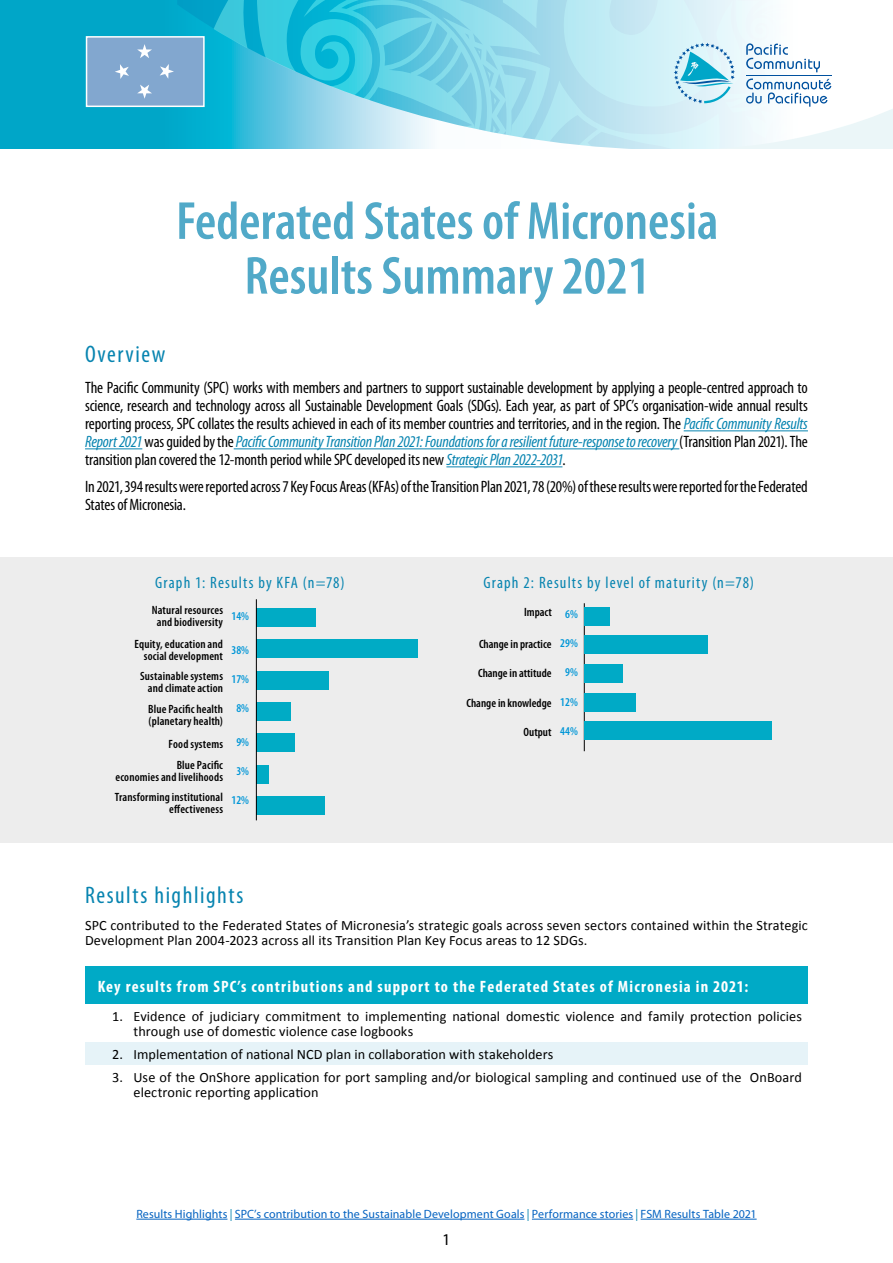
<style>
.page{position:relative;width:893px;height:1263px;background:#fff}
.page>*{position:absolute;margin:0;border:0;box-sizing:border-box;transform-origin:0 0}
.t1{font:600 condensed 54px/54.8px "Myriad Pro";color:#51a9c8;text-align:center}
.t2{font:condensed 24px "Myriad Pro";letter-spacing:.065em;color:#0784b0}
.t3{font:condensed 16.5px/18px "Myriad Pro";letter-spacing:-.01em;color:#000;text-align:justify}
.t4{font:700 condensed 16.5px "Myriad Pro";letter-spacing:.075em;color:#fff}
.t5{font:condensed 16.5px "Myriad Pro";letter-spacing:.07em;color:#0784b0}
.t6{font:16.5px "Myriad Pro";color:#000}
.t7{font:14.25px/15px "Calibri";letter-spacing:.005em;color:#000}
.t8{font:600 condensed 12px/12px "Myriad Pro";letter-spacing:.015em;color:#000;text-align:right}
.t9{font:12px "Myriad Pro";letter-spacing:.005em;color:#0563c1}
.t10{font:600 condensed 12px "Myriad Pro";color:#0096d7}
.s1{font-style:italic;color:#0784b0}
.s2{color:#0096d7}
.s3{font-stretch:semi-condensed;color:#0784b0}
</style>
<div class="page">
<hr style="left:136px;top:1219px;width:91px;height:1px;background:#0563c1">
<hr style="left:235px;top:1219px;width:289px;height:1px;background:#0563c1">
<hr style="left:532px;top:1219px;width:101px;height:1px;background:#0563c1">
<hr style="left:641px;top:1219px;width:116px;height:1px;background:#0563c1">
<div style="left:0;top:557px;width:893px;height:286px;background:#ededed"></div>
<hr style="left:684px;top:431px;width:124px;height:1px;background:#0784b0">
<hr style="left:85px;top:449px;width:57px;height:1px;background:#0784b0">
<hr style="left:234px;top:449px;width:445px;height:1px;background:#0784b0">
<hr style="left:446px;top:467px;width:116px;height:1px;background:#0784b0">
<div style="left:256px;top:608px;width:60px;height:19px;background:#00abc5"></div>
<div style="left:257px;top:639px;width:161px;height:19px;background:#00abc5"></div>
<div style="left:257px;top:671px;width:72px;height:18px;background:#00abc5"></div>
<div style="left:257px;top:702px;width:34px;height:19px;background:#00abc5"></div>
<div style="left:257px;top:733px;width:38px;height:19px;background:#00abc5"></div>
<div style="left:257px;top:765px;width:12px;height:19px;background:#00abc5"></div>
<div style="left:257px;top:796px;width:68px;height:19px;background:#00abc5"></div>
<hr style="left:584px;top:603px;width:1px;height:148px;background:#000">
<div style="left:585px;top:607px;width:25px;height:18px;background:#00aac6"></div>
<div style="left:585px;top:636px;width:123px;height:18px;background:#00aac6"></div>
<div style="left:585px;top:664px;width:38px;height:18px;background:#00aac6"></div>
<div style="left:585px;top:693px;width:51px;height:18px;background:#00aac6"></div>
<div style="left:585px;top:722px;width:187px;height:18px;background:#00aac6"></div>
<div style="left:85px;top:966px;width:723px;height:38px;background:#00aac6"></div>
<div style="left:85px;top:1042px;width:723px;height:23px;background:#e6f3f8"></div>
<hr style="left:256px;top:599px;width:1px;height:221px;background:#000">
<div style="left:0;top:0;width:893px;height:149px;background:#00a6c8"></div>
<svg style="left:177px;top:25px;width:80px;height:124px"></svg>
<svg style="left:214px;top:0;width:34px;height:48px"></svg>
<svg style="left:191px;top:102px;width:25px;height:47px"></svg>
<svg style="left:257px;top:0;width:636px;height:149px;background:#abe2ef"></svg>
<hr style="left:746px;top:75px;width:85px;height:1px;background:#00519f">
<div style="left:87px;top:37px;width:117px;height:69px;background:#82a7cf"></div>
<svg style="left:137px;top:44px;width:15px;height:14px"></svg>
<svg style="left:137px;top:85px;width:15px;height:14px"></svg>
<svg style="left:160px;top:64px;width:14px;height:15px"></svg>
<svg style="left:115px;top:64px;width:14px;height:15px"></svg>
<div style="left:86px;top:36px;width:119px;height:71px;border:2px solid #fff"></div>
<h1 class="t1" style="left:176px;top:193px;width:544px">Federated States of Micronesia<br>Results Summary 2021</h1>
<h2 class="t2" style="left:85px;top:340px;width:82px">Overview</h2>
<p class="t3" style="left:85px;top:379px;width:724px">The Pacific Community (SPC) works with members and partners to support sustainable development by applying a people-centred approach to science, research and technology across all Sustainable Development Goals (SDGs). Each year, as part of SPC’s organisation-wide annual results reporting process, SPC collates the results achieved in each of its member countries and territories, and in the region. The <span class="s1">Pacific Community Results Report 2021</span> was guided by the<span class="s1">Pacific Community Transition Plan 2021: Foundations for a resilient future-response to recovery</span> (Transition Plan 2021). The transition plan covered the 12-month period while SPC developed its new <span class="s1">Strategic Plan 2022-2031</span>.</p>
<p class="t3" style="left:85px;top:477px;width:724px">In 2021, 394 results were reported across 7 Key Focus Areas (KFAs) of the Transition Plan 2021, 78 (20%) of these results were reported for the Federated<br>States of Micronesia.</p>
<p class="t5" style="left:155px;top:573px;width:191px">Graph 1: Results by KFA (n=78)</p>
<p class="t8" style="left:152px;top:604px;width:73px;text-align:center">Natural resources and biodiversity</p>
<p class="t8" style="left:134px;top:637px;width:90px">Equity, education and social development</p>
<p class="t8" style="left:140px;top:670px;width:84px">Sustainable systems and climate action</p>
<p class="t8" style="left:148px;top:702px;width:76px;text-align:left">Blue Pacific health (planetary health)</p>
<p class="t8" style="left:169px;top:734px;width:56px;line-height:20.5px">Food systems<br>Blue Pacific</p>
<p class="t8" style="left:115px;top:766px;width:110px;line-height:20.5px;text-align:left">economies and livelihoods<br>Transforming institutional</p>
<p class="t8" style="left:169px;top:803px;width:55px">effectiveness</p>
<p class="t10" style="left:231px;top:609px;width:19px">14%</p>
<p class="t10" style="left:231px;top:642px;width:19px">38%</p>
<p class="t10" style="left:231px;top:672px;width:19px">17%</p>
<p class="t10" style="left:236px;top:701px;width:14px">8%</p>
<p class="t10" style="left:236px;top:734px;width:14px">9%</p>
<p class="t10" style="left:236px;top:764px;width:14px">3%</p>
<p class="t10" style="left:231px;top:793px;width:19px">12%</p>
<p class="t5" style="left:483px;top:573px;width:272px">Graph 2: Results by level of maturity (n=78)</p>
<p class="t8" style="left:524px;top:606px;width:55px">Impact <span class="s2">6%</span></p>
<p class="t10" style="left:560px;top:636px;width:19px">29%</p>
<p class="t10" style="left:565px;top:665px;width:14px">9%</p>
<p class="t10" style="left:560px;top:694px;width:19px">12%</p>
<p class="t10" style="left:560px;top:724px;width:19px">44%</p>
<p class="t8" style="left:479px;top:638px;width:74px">Change in practice</p>
<p class="t8" style="left:478px;top:667px;width:75px">Change in attitude</p>
<p class="t8" style="left:466px;top:697px;width:86px">Change in knowledge</p>
<p class="t8" style="left:523px;top:726px;width:29px">Output</p>
<h2 class="t2" style="left:85px;top:880px;width:160px">Results highlights</h2>
<p class="t7" style="left:85px;top:918px;width:724px">SPC contributed to the Federated States of Micronesia’s strategic goals across seven sectors contained within the Strategic<br>Development Plan 2004-2023 across all its Transition Plan Key Focus areas to 12 SDGs.</p>
<p class="t4" style="left:98px;top:976px;width:652px">Key results from SPC’s contributions and support to the Federated States of Micronesia in 2021:</p>
<p class="t7" style="left:134px;top:1009px;width:670px;text-indent:-21px">1. Evidence of judiciary commitment to implementing national domestic violence and family protection policies through use of domestic violence case logbooks</p>
<p class="t7" style="left:112px;top:1047px;width:443px">2. Implementation of national NCD plan in collaboration with stakeholders</p>
<p class="t7" style="left:134px;top:1069px;width:670px;text-indent:-21px">3. Use of the OnShore application for port sampling and/or biological sampling and continued use of the OnBoard electronic reporting application</p>
<p class="t9" style="left:136px;top:1206px;width:622px">Results Highlights <span class="s3">|</span> SPC’s contribution to the Sustainable Development Goals <span class="s3">|</span> Performance stories <span class="s3">|</span> FSM Results Table 2021</p>
<p class="t6" style="left:442px;top:1229px;width:10px">1</p>
</div>
